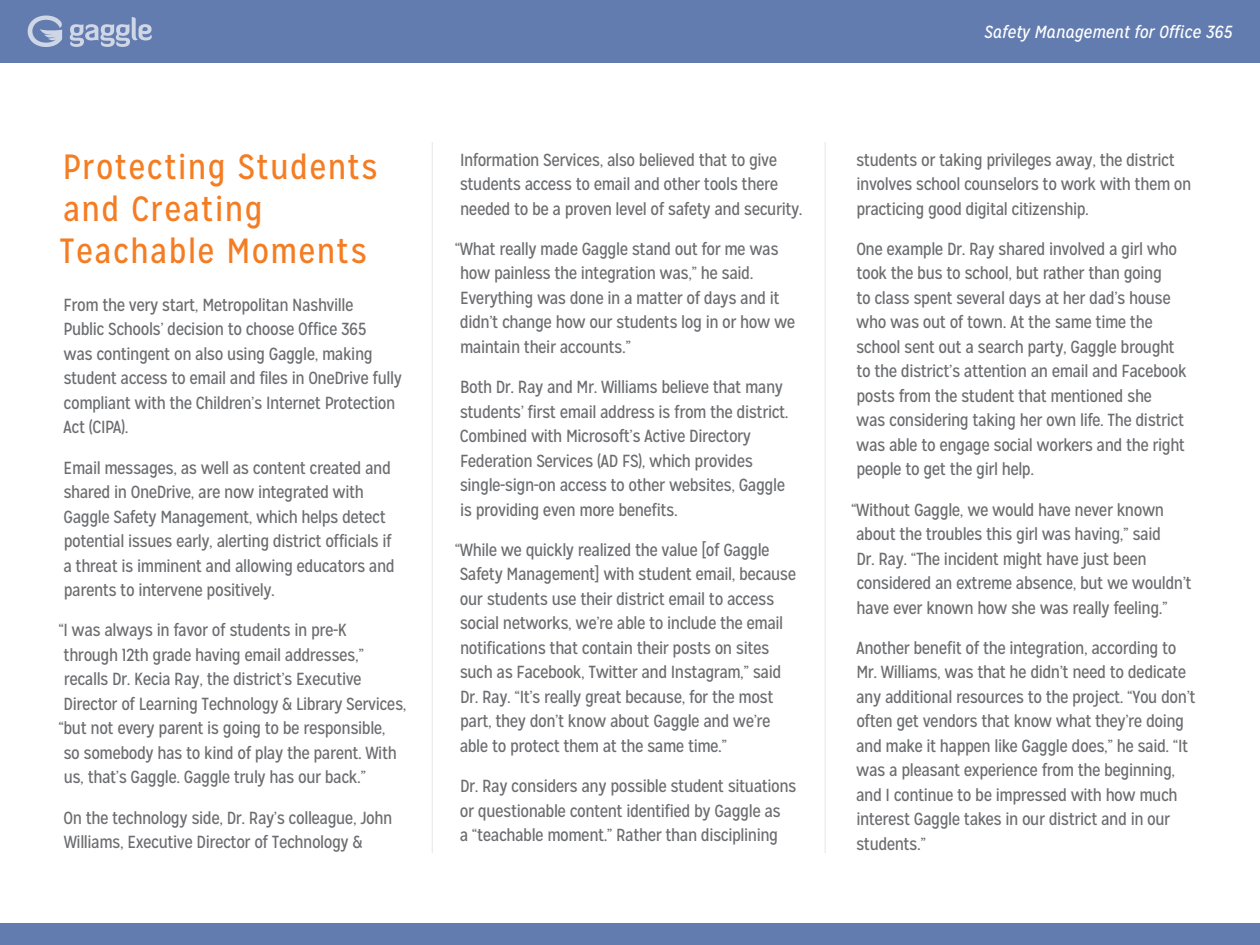
<style>
.page{position:relative;width:1260px;height:945px;background:#fff}
.page>*{position:absolute;margin:0;border:0;box-sizing:border-box;transform-origin:0 0}
.t1{font:35px/42px "Mission Gothic";letter-spacing:.04em;color:#f47d23}
.t2{font:17.5px/24.5px "Mission Gothic";letter-spacing:-.025em;color:#6c6d70}
.t3{font:italic 17.5px "Mission Gothic";color:#fff}
</style>
<div class="page">
<div style="left:0;top:0;width:1260px;height:62px;background:#637cb0"></div>
<hr style="left:432px;top:142px;width:1px;height:711px;background:#e6e7e9">
<hr style="left:825px;top:142px;width:1px;height:711px;background:#e6e7e9">
<div style="left:0;top:924px;width:1260px;height:21px;background:#637cb0"></div>
<svg style="left:28px;top:16px;width:35px;height:31px"></svg>
<svg style="left:70px;top:17px;width:82px;height:30px"></svg>
<p class="t1" style="left:60px;top:146px;width:320px">Protecting Students and Creating<br>Teachable Moments</p>
<p class="t2" style="left:63px;top:293px;width:340px">From the very start, Metropolitan Nashville<br>Public Schools’ decision to choose Office 365<br>was contingent on also using Gaggle, making student access to email and files in OneDrive fully compliant with the Children’s Internet Protection Act (CIPA).</p>
<p class="t2" style="left:63px;top:455px;width:333px">Email messages, as well as content created and shared in OneDrive, are now integrated with Gaggle Safety Management, which helps detect potential issues early, alerting district officials if a threat is imminent and allowing educators and parents to intervene positively.</p>
<p class="t2" style="left:58px;top:618px;width:290px">“I was always in favor of students in pre-K</p>
<p class="t2" style="left:64px;top:643px;width:302px">through 12th grade having email addresses,”</p>
<p class="t2" style="left:64px;top:667px;width:300px">recalls Dr. Kecia Ray, the district’s Executive</p>
<p class="t2" style="left:64px;top:692px;width:344px">Director of Learning Technology &amp; Library Services,</p>
<p class="t2" style="left:58px;top:716px;width:329px">“but not every parent is going to be responsible,</p>
<p class="t2" style="left:63px;top:741px;width:335px">so somebody has to kind of play the parent. With</p>
<p class="t2" style="left:64px;top:765px;width:304px">us, that’s Gaggle. Gaggle truly has our back.”</p>
<p class="t2" style="left:64px;top:805px;width:330px">On the technology side, Dr. Ray’s colleague, John<br>Williams, Executive Director of Technology &amp;</p>
<p class="t2" style="left:460px;top:147px;width:344px">Information Services, also believed that to give students access to email and other tools there needed to be a proven level of safety and security.</p>
<p class="t2" style="left:455px;top:237px;width:342px">“What really made Gaggle stand out for me was how painless the integration was,” he said.<br>Everything was done in a matter of days and it didn’t change how our students log in or how we maintain their accounts.”</p>
<p class="t2" style="left:460px;top:375px;width:330px">Both Dr. Ray and Mr. Williams believe that many students’ first email address is from the district.<br>Combined with Microsoft’s Active Directory Federation Services (AD FS), which provides single-sign-on access to other websites, Gaggle is providing even more benefits.</p>
<p class="t2" style="left:455px;top:538px;width:343px">“While we quickly realized the value [of Gaggle Safety Management] with student email, because our students use their district email to access social networks, we’re able to include the email notifications that contain their posts on sites such as Facebook, Twitter and Instagram,” said Dr. Ray. “It’s really great because, for the most part, they don’t know about Gaggle and we’re able to protect them at the same time.”</p>
<p class="t2" style="left:460px;top:774px;width:338px">Dr. Ray considers any possible student situations or questionable content identified by Gaggle as<br>a “teachable moment.” Rather than disciplining</p>
<p class="t3" style="left:984px;top:21px;width:250px">Safety Management for Office 365</p>
<p class="t2" style="left:856px;top:147px;width:337px">students or taking privileges away, the district involves school counselors to work with them on practicing good digital citizenship.</p>
<p class="t2" style="left:856px;top:237px;width:332px">One example Dr. Ray shared involved a girl who took the bus to school, but rather than going<br>to class spent several days at her dad’s house who was out of town. At the same time the school sent out a search party, Gaggle brought to the district’s attention an email and Facebook posts from the student that mentioned she<br>was considering taking her own life. The district was able to engage social workers and the right people to get the girl help.</p>
<p class="t2" style="left:851px;top:497px;width:342px">“Without Gaggle, we would have never known about the troubles this girl was having,” said<br>Dr. Ray. “The incident might have just been considered an extreme absence, but we wouldn’t have ever known how she was really feeling.”</p>
<p class="t2" style="left:856px;top:636px;width:341px">Another benefit of the integration, according to Mr. Williams, was that he didn’t need to dedicate any additional resources to the project. “You don’t often get vendors that know what they’re doing and make it happen like Gaggle does,” he said. “It was a pleasant experience from the beginning, and I continue to be impressed with how much interest Gaggle takes in our district and in our students.”</p>
</div>
